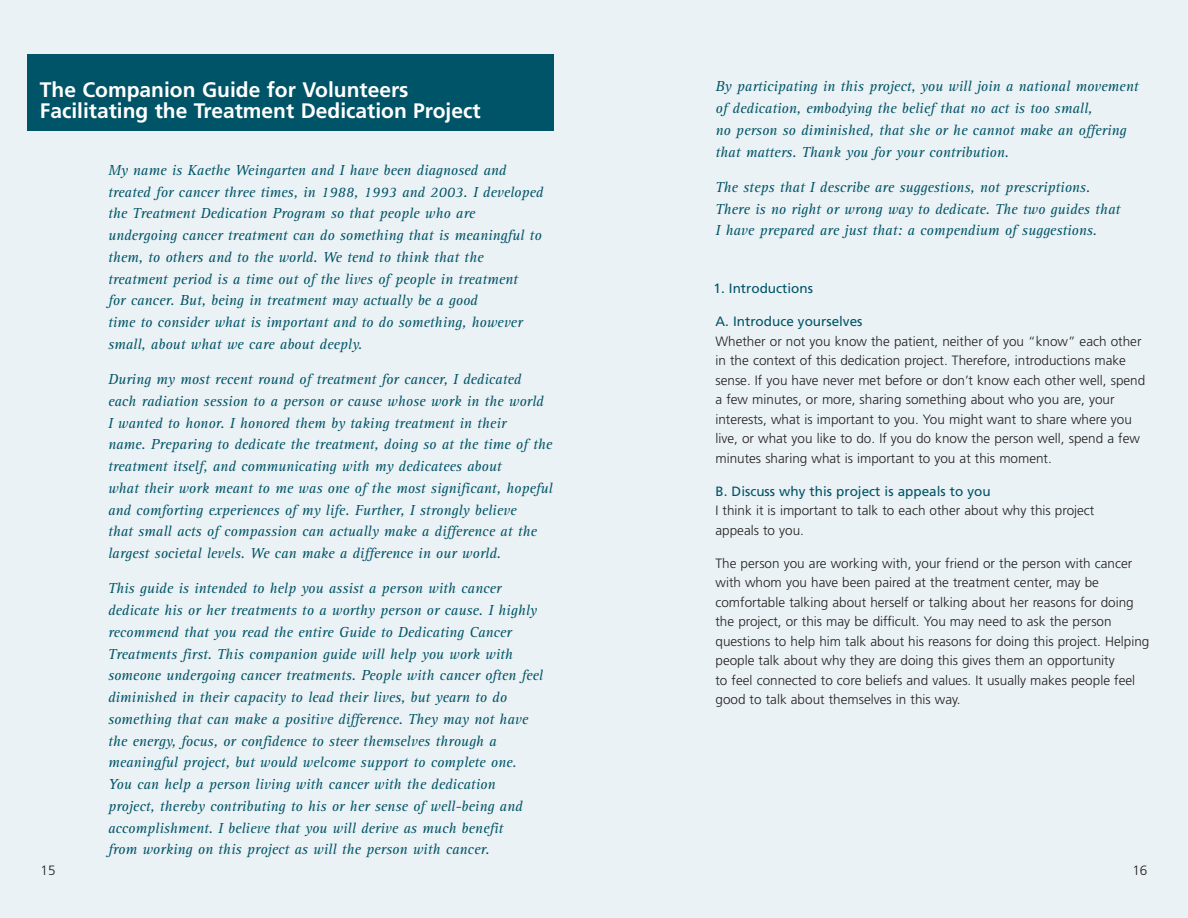
<style>
.page{position:relative;width:1188px;height:918px;background:#fff}
.page>*{position:absolute;margin:0;border:0;box-sizing:border-box;transform-origin:0 0}
.t1{font:700 21px/21px "Frutiger LT";color:#fff}
.t2{font:italic 15px/21.8px "Rotis Serif";color:#005467}
.t3{font:300 13.5px/19.5px "Frutiger LT";color:#231f20}
.t4{font:13.5px "Frutiger LT";color:#005467}
</style>
<div class="page">
<div style="left:0;top:0;width:608px;height:918px;background:#ebf2f5"></div>
<div style="left:27px;top:54px;width:527px;height:76px;background:#005467"></div>
<div style="left:580px;top:0;width:608px;height:918px;background:#ebf2f5"></div>
<h1 class="t1" style="left:40px;top:81px;width:442px">The Companion Guide for Volunteers<br>Facilitating the Treatment Dedication Project</h1>
<p class="t2" style="left:108px;top:160px;width:437px">My name is Kaethe Weingarten and I have been diagnosed and treated for cancer three times, in 1988, 1993 and 2003. I developed the Treatment Dedication Program so that people who are undergoing cancer treatment can do something that is meaningful to them, to others and to the world. We tend to think that the treatment period is a time out of the lives of people in treatment<br>for cancer. But, being in treatment may actually be a good<br>time to consider what is important and to do something, however small, about what we care about deeply.</p>
<p class="t2" style="left:108px;top:370px;width:446px">During my most recent round of treatment for cancer, I dedicated each radiation session to a person or cause whose work in the world<br>I wanted to honor. I honored them by taking treatment in their<br>name. Preparing to dedicate the treatment, doing so at the time of the treatment itself, and communicating with my dedicatees about<br>what their work meant to me was one of the most significant, hopeful and comforting experiences of my life. Further, I strongly believe<br>that small acts of compassion can actually make a difference at the largest societal levels. We can make a difference in our world.</p>
<p class="t2" style="left:108px;top:579px;width:437px">This guide is intended to help you assist a person with cancer dedicate his or her treatments to a worthy person or cause. I highly recommend that you read the entire Guide to Dedicating Cancer Treatments first. This companion guide will help you work with someone undergoing cancer treatments. People with cancer often feel diminished in their capacity to lead their lives, but yearn to do something that can make a positive difference. They may not have the energy, focus, or confidence to steer themselves through a meaningful project, but would welcome support to complete one.<br>You can help a person living with cancer with the dedication project, thereby contributing to his or her sense of well-being and accomplishment. I believe that you will derive as much benefit<br>from working on this project as will the person with cancer.</p>
<p class="t2" style="left:716px;top:77px;width:424px">By participating in this project, you will join a national movement of dedication, embodying the belief that no act is too small,<br>no person so diminished, that she or he cannot make an offering that matters. Thank you for your contribution.</p>
<p class="t2" style="left:716px;top:178px;width:406px">The steps that I describe are suggestions, not prescriptions.<br>There is no right or wrong way to dedicate. The two guides that<br>I have prepared are just that: a compendium of suggestions.</p>
<p class="t4" style="left:714px;top:283px;width:101px">1. Introductions</p>
<p class="t4" style="left:716px;top:316px;width:148px">A. Introduce yourselves</p>
<p class="t3" style="left:716px;top:332px;width:431px">Whether or not you know the patient, neither of you “know” each other in the context of this dedication project. Therefore, introductions make sense. If you have never met before or don’t know each other well, spend a few minutes, or more, sharing something about who you are, your interests, what is important to you. You might want to share where you live, or what you like to do. If you do know the person well, spend a few minutes sharing what is important to you at this moment.</p>
<p class="t4" style="left:716px;top:485px;width:277px">B. Discuss why this project is appeals to you</p>
<p class="t3" style="left:716px;top:502px;width:380px">I think it is important to talk to each other about why this project appeals to you.</p>
<p class="t3" style="left:716px;top:554px;width:435px">The person you are working with, your friend or the person with cancer with whom you have been paired at the treatment center, may be comfortable talking about herself or talking about her reasons for doing the project, or this may be difficult. You may need to ask the person questions to help him talk about his reasons for doing this project. Helping people talk about why they are doing this gives them an opportunity<br>to feel connected to core beliefs and values. It usually makes people feel good to talk about themselves in this way.</p>
<p class="t3" style="left:40px;top:861px;width:17px">15</p>
<p class="t3" style="left:1132px;top:861px;width:17px">16</p>
</div>
